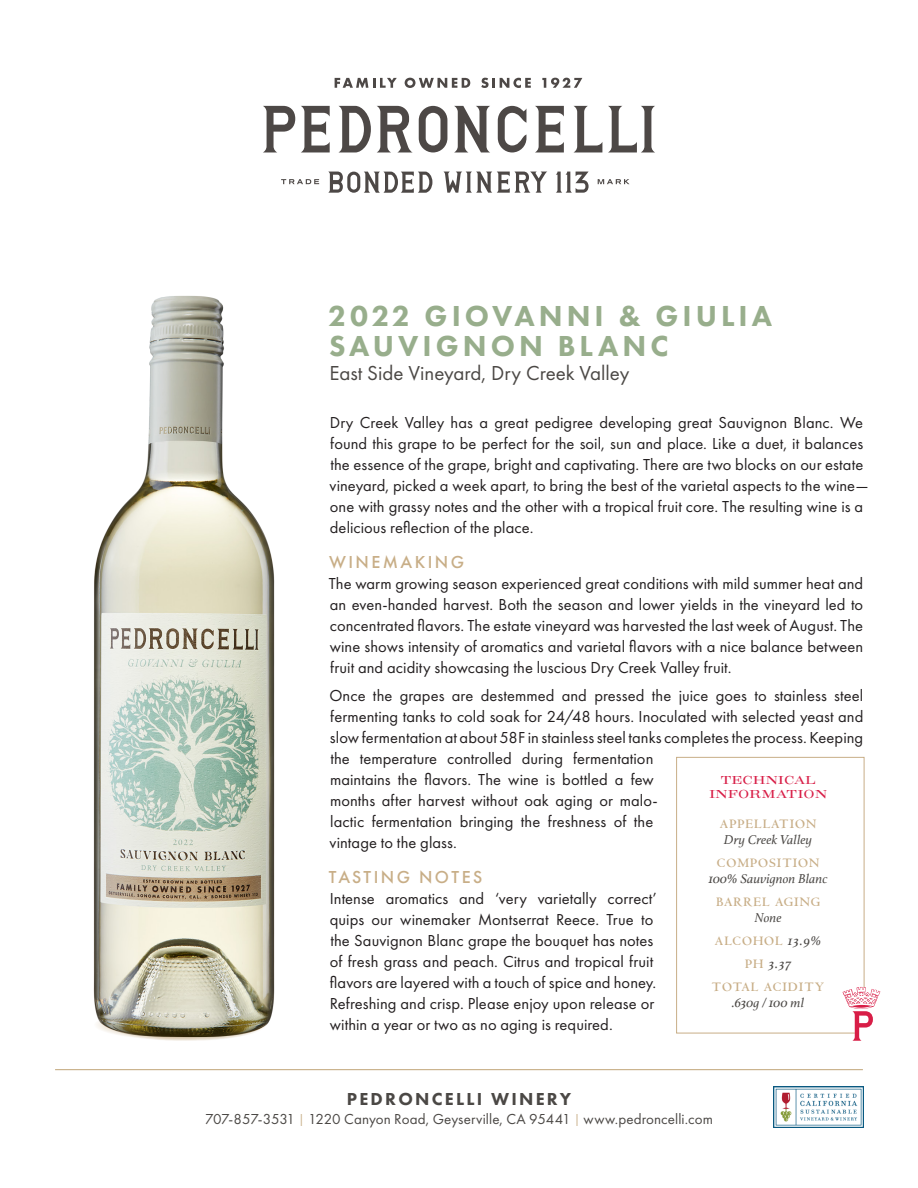
<style>
.page{position:relative;width:918px;height:1188px;background:#fff}
.page>*{position:absolute;margin:0;border:0;box-sizing:border-box;transform-origin:0 0}
.t1{font:800 30px/30px "Futura PT";letter-spacing:.135em;color:#98ae8c}
.t2{font:21px "Futura PT";letter-spacing:-.005em;color:#4b4845}
.t3{font:500 18px "Futura PT";letter-spacing:.135em;color:#c8ae87}
.t4{font:800 18px "Futura PT";letter-spacing:.125em;color:#4b4845}
.t5{font:16.5px/21px "Futura PT";letter-spacing:.005em;color:#231f20}
.t6{font:15px "Futura PT";letter-spacing:.005em;color:#4b4845}
.t7{font:700 13.5px "Centaur";letter-spacing:.075em;color:#c8ae87}
.t8{font:italic 13.5px "Athelas";color:#4b4845}
.t9{font:12px/14.4px "Craw Mod URW";letter-spacing:.05em;color:#d81e47;text-align:center}
.s1{font-family:"Athelas";font-weight:400;font-style:italic;color:#4b4845}
.s2{font-family:"Centaur";font-weight:700;font-style:normal;color:#c8ae87}
.s3{font-size:12px;color:#c8ae87}
</style>
<div class="page">
<svg style="left:154px;top:1039px;width:65px;height:2px"></svg>
<img style="left:93px;top:295px;width:182px;height:744px">
<svg style="left:263px;top:106px;width:32px;height:46px"></svg>
<svg style="left:301px;top:106px;width:29px;height:46px"></svg>
<svg style="left:339px;top:106px;width:32px;height:46px"></svg>
<svg style="left:377px;top:106px;width:35px;height:46px"></svg>
<svg style="left:419px;top:106px;width:28px;height:46px"></svg>
<svg style="left:454px;top:106px;width:36px;height:46px"></svg>
<svg style="left:535px;top:106px;width:29px;height:46px"></svg>
<svg style="left:574px;top:106px;width:28px;height:46px"></svg>
<svg style="left:608px;top:106px;width:47px;height:46px"></svg>
<svg style="left:498px;top:106px;width:28px;height:47px"></svg>
<svg style="left:328px;top:172px;width:104px;height:21px"></svg>
<svg style="left:444px;top:172px;width:103px;height:21px"></svg>
<svg style="left:556px;top:172px;width:33px;height:21px"></svg>
<svg style="left:281px;top:179px;width:38px;height:5px"></svg>
<svg style="left:598px;top:179px;width:31px;height:5px"></svg>
<svg style="left:335px;top:78px;width:62px;height:10px"></svg>
<svg style="left:405px;top:78px;width:65px;height:10px"></svg>
<svg style="left:481px;top:78px;width:50px;height:10px"></svg>
<svg style="left:542px;top:78px;width:40px;height:10px"></svg>
<svg style="left:676px;top:757px;width:189px;height:277px"></svg>
<svg style="left:843px;top:987px;width:37px;height:54px"></svg>
<hr style="left:55px;top:1069px;width:808px;height:1px;background:#c7ae87">
<img style="left:774px;top:1086px;width:90px;height:42px">
<h1 class="t1" style="left:328px;top:301px;width:445px">2022 GIOVANNI &amp; GIULIA<br>SAUVIGNON BLANC</h1>
<p class="t2" style="left:330px;top:361px;width:301px">East Side Vineyard, Dry Creek Valley</p>
<p class="t5" style="left:330px;top:412px;width:540px">Dry Creek Valley has a great pedigree developing great Sauvignon Blanc. We found this grape to be perfect for the soil, sun and place. Like a duet, it balances the essence of the grape, bright and captivating. There are two blocks on our estate vineyard, picked a week apart, to bring the best of the varietal aspects to the wine— one with grassy notes and the other with a tropical fruit core. The resulting wine is a delicious reflection of the place.</p>
<p class="t3" style="left:329px;top:551px;width:137px">WINEMAKING</p>
<p class="t5" style="left:329px;top:573px;width:536px;text-align:justify">The warm growing season experienced great conditions with mild summer heat and an even-handed harvest. Both the season and lower yields in the vineyard led to concentrated flavors. The estate vineyard was harvested the last week of August. The wine shows intensity of aromatics and varietal flavors with a nice balance between fruit and acidity showcasing the luscious Dry Creek Valley fruit.</p>
<p class="t5" style="left:329px;top:685px;width:536px">Once the grapes are destemmed and pressed the juice goes to stainless steel fermenting tanks to cold soak for 24/48 hours. Inoculated with selected yeast and slow fermentation at about 58F in stainless steel tanks completes the process. Keeping the temperature controlled during fermentation<br>maintains the flavors. The wine is bottled a few<br>months after harvest without oak aging or malo-<br>lactic fermentation bringing the freshness of the<br>vintage to the glass.</p>
<p class="t3" style="left:329px;top:866px;width:155px">TASTING NOTES</p>
<p class="t5" style="left:330px;top:888px;width:329px">Intense aromatics and ‘very varietally correct’ quips our winemaker Montserrat Reece. True to the Sauvignon Blanc grape the bouquet has notes of fresh grass and peach. Citrus and tropical fruit flavors are layered with a touch of spice and honey.<br>Refreshing and crisp. Please enjoy upon release or within a year or two as no aging is required.</p>
<p class="t9" style="left:709px;top:772px;width:119px">TECHNICAL<br>INFORMATION</p>
<p class="t7" style="left:720px;top:815px;width:98px">APPELLATION</p>
<p class="t8" style="left:724px;top:829px;width:90px">Dry Creek Valley</p>
<p class="t7" style="left:717px;top:855px;width:104px">COMPOSITION</p>
<p class="t8" style="left:709px;top:868px;width:120px">100% Sauvignon Blanc</p>
<p class="t7" style="left:716px;top:894px;width:106px">BARREL AGING</p>
<p class="t8" style="left:755px;top:907px;width:28px">None</p>
<p class="t7" style="left:715px;top:933px;width:108px">ALCOHOL <span class="s1">13.9%</span></p>
<p class="t8" style="left:745px;top:953px;width:48px"><span class="s2">PH</span> 3.37</p>
<p class="t7" style="left:712px;top:979px;width:114px">TOTAL ACIDITY</p>
<p class="t8" style="left:732px;top:992px;width:73px">.630g / 100 ml</p>
<p class="t4" style="left:347px;top:1088px;width:226px">PEDRONCELLI WINERY</p>
<p class="t6" style="left:205px;top:1111px;width:509px">707-857-3531 <span class="s3">|</span> 1220 Canyon Road, Geyserville, CA 95441 <span class="s3">|</span> www.pedroncelli.com</p>
</div>
